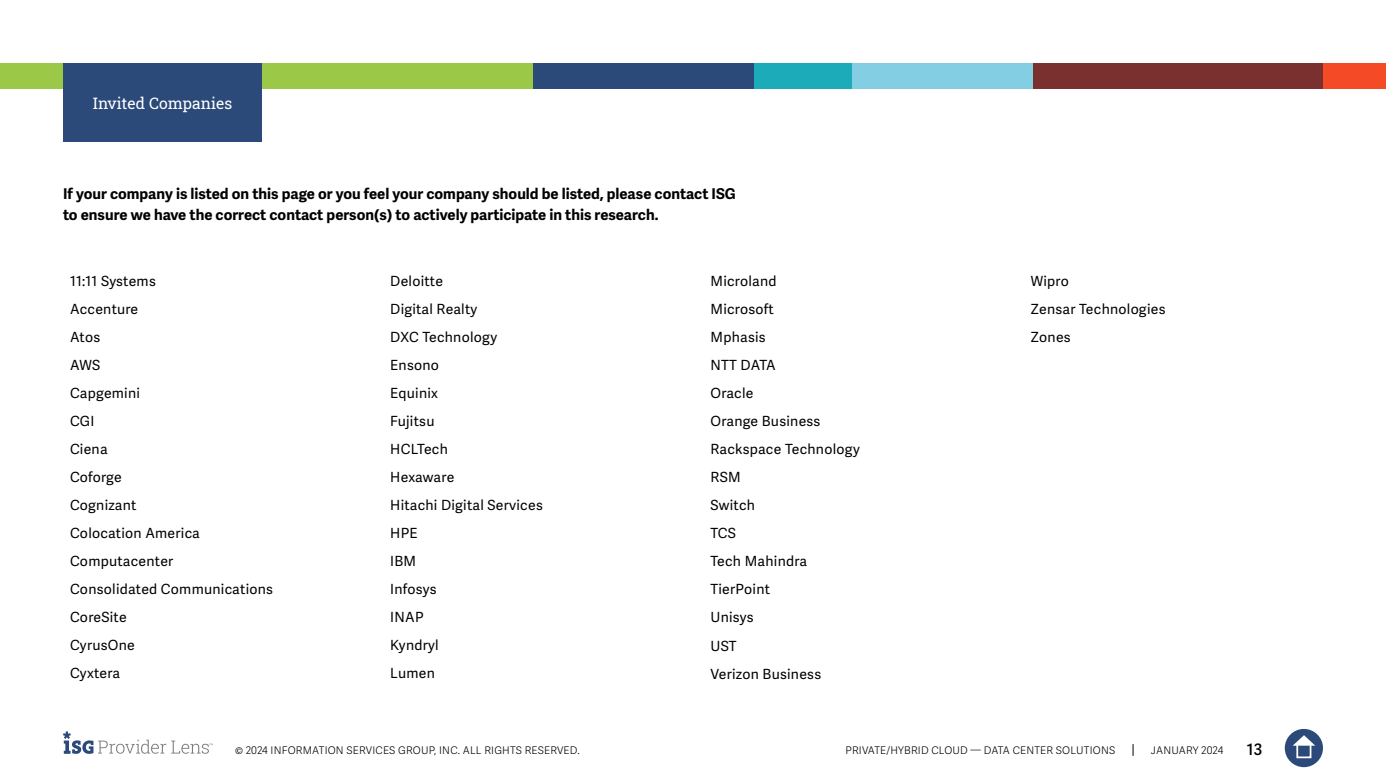
<style>
.page{position:relative;width:1386px;height:780px;background:#fff}
.page>*{position:absolute;margin:0;border:0;box-sizing:border-box;transform-origin:0 0}
.t1{font:15.75px "Roboto Slab ISG P Regular";color:#fff}
.t2{font:600 15.75px "Adelle Sans";color:#000}
.t3{font:700 14.88px/21px "Adelle Sans";color:#000101}
.t4{font:14px/28px "Adelle Sans";letter-spacing:.02em;color:#000}
.t5{font:300 10.5px "Adelle Sans";letter-spacing:.02em;color:#000}
</style>
<div class="page">
<svg style="left:1133px;top:744px;width:1px;height:12px"></svg>
<div style="left:1285px;top:729px;width:38px;height:38px;background:#2b4a79;border-radius:50%"></div>
<svg style="left:1293px;top:735px;width:22px;height:10px"></svg>
<div style="left:1296px;top:743px;width:15px;height:15px;border:2px solid #fff"></div>
<svg style="left:63px;top:731px;width:150px;height:23px"></svg>
<div style="left:0;top:63px;width:533px;height:25px;background:#9bc947"></div>
<div style="left:533px;top:63px;width:223px;height:25px;background:#2b4a79"></div>
<div style="left:850px;top:63px;width:184px;height:25px;background:#84cee3"></div>
<div style="left:1323px;top:63px;width:63px;height:25px;background:#f54a26"></div>
<div style="left:1033px;top:63px;width:290px;height:25px;background:#7a302e"></div>
<div style="left:754px;top:63px;width:98px;height:25px;background:#1cabb9"></div>
<div style="left:63px;top:63px;width:199px;height:79px;background:#2b4a79"></div>
<p class="t1" style="left:93px;top:92px;width:141px">Invited Companies</p>
<p class="t3" style="left:63px;top:183px;width:674px">If your company is listed on this page or you feel your company should be listed, please contact ISG to ensure we have the correct contact person(s) to actively participate in this research.</p>
<p class="t4" style="left:70px;top:267px;width:205px">11:11 Systems<br>Accenture<br>Atos<br>AWS<br>Capgemini<br>CGI<br>Ciena<br>Coforge<br>Cognizant<br>Colocation America<br>Computacenter<br>Consolidated Communications<br>CoreSite<br>CyrusOne<br>Cyxtera</p>
<p class="t4" style="left:390px;top:267px;width:154px">Deloitte<br>Digital Realty<br>DXC Technology<br>Ensono<br>Equinix<br>Fujitsu<br>HCLTech<br>Hexaware<br>Hitachi Digital Services<br>HPE<br>IBM<br>Infosys<br>INAP<br>Kyndryl<br>Lumen</p>
<p class="t4" style="left:710px;top:268px;width:151px">Microland<br>Microsoft<br>Mphasis<br>NTT DATA<br>Oracle<br>Orange Business<br>Rackspace Technology<br>RSM<br>Switch<br>TCS<br>Tech Mahindra<br>TierPoint<br>Unisys<br>UST<br>Verizon Business</p>
<p class="t4" style="left:1031px;top:268px;width:136px">Wipro<br>Zensar Technologies<br>Zones</p>
<p class="t5" style="left:235px;top:744px;width:346px">© 2024 INFORMATION SERVICES GROUP, INC. ALL RIGHTS RESERVED.</p>
<p class="t5" style="left:845px;top:744px;width:271px">PRIVATE/HYBRID CLOUD — DATA CENTER SOLUTIONS</p>
<p class="t5" style="left:1151px;top:744px;width:74px">JANUARY 2024</p>
<p class="t2" style="left:1247px;top:740px;width:17px">13</p>
</div>
